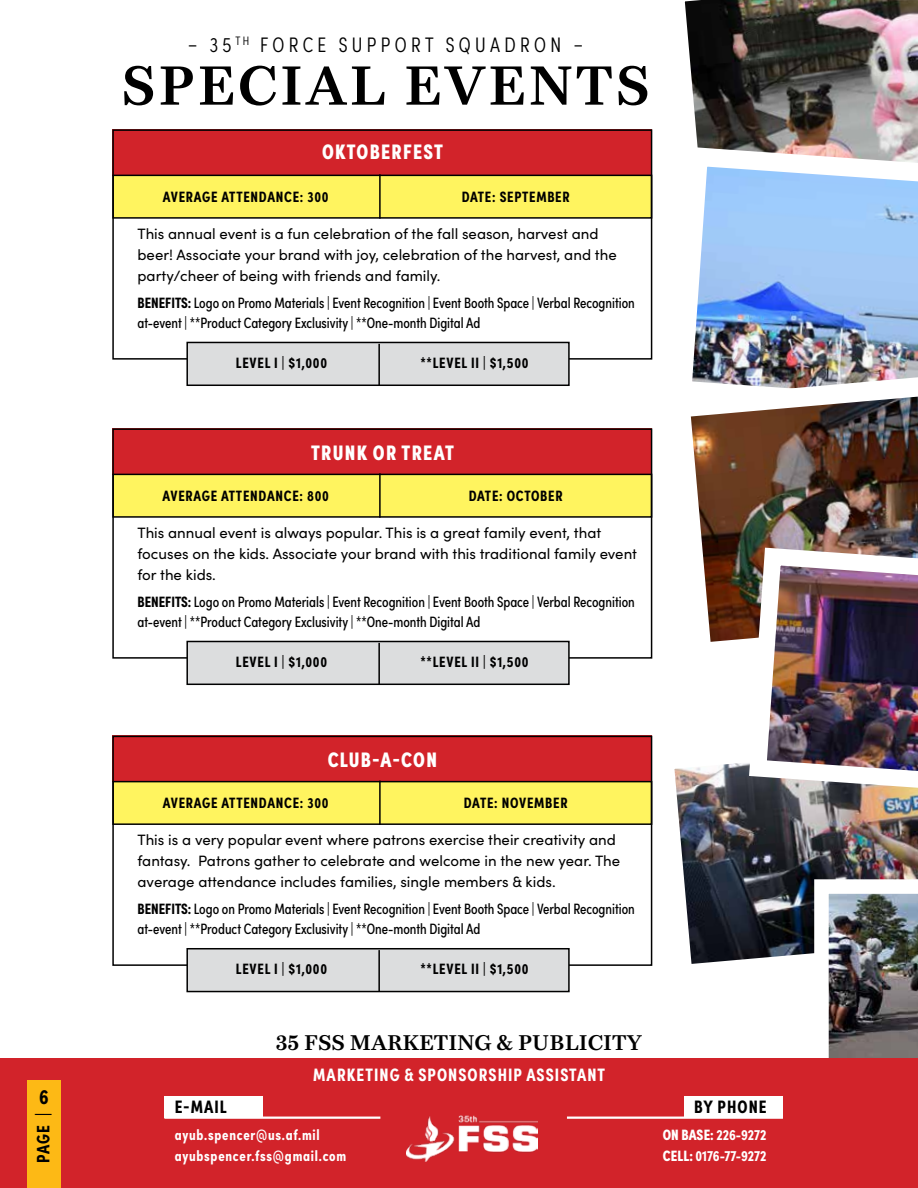
<style>
.page{position:relative;width:918px;height:1188px;background:#fff}
.page>*{position:absolute;margin:0;border:0;box-sizing:border-box;transform-origin:0 0}
.t1{font:700 54px "Bressay";letter-spacing:.05em;color:#000}
.t2{font:900 21px "Sofia Pro Condensed";letter-spacing:.06em;color:#fff}
.t3{font:300 21px "Sofia Pro Condensed";letter-spacing:.21em;color:#000}
.t4{font:700 21px "Bressay";color:#000}
.t5{font:700 21px "Sofia Pro Condensed";color:#000}
.t6{font:700 18px "Sofia Pro Condensed";letter-spacing:.06em;color:#fff}
.t7{font:700 18px "Sofia Pro Condensed";letter-spacing:.06em;color:#000}
.t8{font:15px/21px "Sofia Pro";color:#000}
.t9{font:15px/19.5px "Sofia Pro Condensed";color:#000}
.t10{font:700 15px "Sofia Pro Condensed";letter-spacing:.05em;color:#000}
.t11{font:700 15px/21px "Sofia Pro Condensed";letter-spacing:.05em;color:#fff}
.t12{font:700 15px "Sofia Pro Condensed";color:#fff}
.s1{font-weight:700}
.s2{font-weight:900}
</style>
<div class="page">
<div style="left:112px;top:428px;width:540px;height:47px;background:#d2232a"></div>
<div style="left:113px;top:474px;width:539px;height:43px;background:#fff45f"></div>
<div style="left:112px;top:474px;width:540px;height:44px;border:2px solid #000"></div>
<div style="left:112px;top:428px;width:540px;height:231px;border:2px solid #000"></div>
<hr style="left:379px;top:473px;width:2px;height:45px;background:#000">
<div style="left:187px;top:641px;width:382px;height:43px;background:#dcddde"></div>
<div style="left:186px;top:641px;width:384px;height:44px;border:2px solid #000"></div>
<hr style="left:378px;top:643px;width:2px;height:42px;background:#000">
<div style="left:112px;top:129px;width:540px;height:47px;background:#d2232a"></div>
<div style="left:113px;top:175px;width:539px;height:43px;background:#fff45f"></div>
<div style="left:112px;top:175px;width:540px;height:44px;border:2px solid #000"></div>
<div style="left:112px;top:129px;width:540px;height:231px;border:2px solid #000"></div>
<hr style="left:379px;top:174px;width:2px;height:45px;background:#000">
<div style="left:187px;top:342px;width:382px;height:43px;background:#dcddde"></div>
<div style="left:186px;top:342px;width:384px;height:44px;border:2px solid #000"></div>
<hr style="left:378px;top:344px;width:2px;height:41px;background:#000">
<div style="left:112px;top:735px;width:540px;height:47px;background:#d2232a"></div>
<div style="left:113px;top:782px;width:539px;height:42px;background:#fff45f"></div>
<div style="left:112px;top:781px;width:540px;height:44px;border:2px solid #000"></div>
<div style="left:112px;top:736px;width:540px;height:230px;border:2px solid #000"></div>
<hr style="left:379px;top:781px;width:2px;height:44px;background:#000">
<div style="left:187px;top:949px;width:382px;height:43px;background:#dcddde"></div>
<div style="left:186px;top:948px;width:384px;height:44px;border:2px solid #000"></div>
<hr style="left:378px;top:950px;width:2px;height:42px;background:#000">
<img style="left:647px;top:735px;width:271px;height:231px">
<img style="left:814px;top:879px;width:104px;height:179px">
<img style="left:684px;top:0;width:234px;height:137px">
<img style="left:694px;top:137px;width:224px;height:215px">
<img style="left:648px;top:352px;width:270px;height:307px">
<img style="left:740px;top:539px;width:178px;height:273px">
<div style="left:0;top:1058px;width:918px;height:130px;background:#d2232a"></div>
<div style="left:164px;top:1097px;width:99px;height:21px;background:#fff"></div>
<hr style="left:164px;top:1117px;width:216px;height:2px;background:#fff">
<div style="left:684px;top:1097px;width:99px;height:21px;background:#fff"></div>
<hr style="left:567px;top:1117px;width:216px;height:2px;background:#fff">
<img style="left:407px;top:1115px;width:131px;height:46px">
<div style="left:27px;top:1081px;width:34px;height:107px;background:#fdb915"></div>
<h2 class="t5" style="left:39px;top:1081px;width:11px">6</h2>
<p class="t7" style="left:29px;top:1163px;width:51px;rotate:-90deg">PAGE |</p>
<h2 class="t3" style="left:188px;top:30px;width:396px">– 35 <sup>TH</sup> FORCE SUPPORT SQUADRON –</h2>
<h1 class="t1" style="left:121px;top:54px;width:530px">SPECIAL EVENTS</h1>
<h2 class="t2" style="left:322px;top:135px;width:122px">OKTOBERFEST</h2>
<p class="t10" style="left:163px;top:185px;width:167px">AVERAGE ATTENDANCE: 300</p>
<p class="t10" style="left:462px;top:185px;width:110px">DATE: SEPTEMBER</p>
<p class="t8" style="left:138px;top:223px;width:481px">This annual event is a fun celebration of the fall season, harvest and beer! Associate your brand with joy, celebration of the harvest, and the party/cheer of being with friends and family.</p>
<p class="t9" style="left:138px;top:292px;width:499px"><span class="s1">BENEFITS:</span> Logo on Promo Materials | Event Recognition | Event Booth Space | Verbal Recognition at-event | **Product Category Exclusivity | **One-month Digital Ad</p>
<p class="t10" style="left:236px;top:351px;width:93px">LEVEL I | $1,000</p>
<p class="t10" style="left:420px;top:351px;width:110px">**LEVEL II | $1,500</p>
<h2 class="t2" style="left:311px;top:436px;width:144px">TRUNK OR TREAT</h2>
<p class="t10" style="left:163px;top:484px;width:168px">AVERAGE ATTENDANCE: 800</p>
<p class="t10" style="left:469px;top:484px;width:95px">DATE: OCTOBER</p>
<p class="t8" style="left:138px;top:522px;width:501px">This annual event is always popular. This is a great family event, that focuses on the kids. Associate your brand with this traditional family event for the kids.</p>
<p class="t9" style="left:138px;top:591px;width:499px"><span class="s1">BENEFITS:</span> Logo on Promo Materials | Event Recognition | Event Booth Space | Verbal Recognition at-event | **Product Category Exclusivity | **One-month Digital Ad</p>
<p class="t10" style="left:236px;top:650px;width:93px">LEVEL I | $1,000</p>
<p class="t10" style="left:420px;top:650px;width:110px">**LEVEL II | $1,500</p>
<h2 class="t2" style="left:328px;top:743px;width:111px">CLUB-A-CON</h2>
<p class="t10" style="left:163px;top:792px;width:167px">AVERAGE ATTENDANCE: 300</p>
<p class="t10" style="left:464px;top:792px;width:105px">DATE: NOVEMBER</p>
<p class="t8" style="left:138px;top:829px;width:484px">This is a very popular event where patrons exercise their creativity and fantasy. Patrons gather to celebrate and welcome in the new year. The average attendance includes families, single members &amp; kids.</p>
<p class="t9" style="left:138px;top:899px;width:499px"><span class="s1">BENEFITS:</span> Logo on Promo Materials | Event Recognition | Event Booth Space | Verbal Recognition at-event | **Product Category Exclusivity | **One-month Digital Ad</p>
<p class="t10" style="left:236px;top:957px;width:93px">LEVEL I | $1,000</p>
<p class="t10" style="left:420px;top:957px;width:110px">**LEVEL II | $1,500</p>
<h2 class="t4" style="left:276px;top:1030px;width:368px">35 FSS MARKETING &amp; PUBLICITY</h2>
<p class="t6" style="left:313px;top:1061px;width:293px">MARKETING &amp; SPONSORSHIP ASSISTANT</p>
<p class="t7" style="left:175px;top:1093px;width:54px">E-MAIL</p>
<p class="t11" style="left:175px;top:1123px;width:173px">ayub.spencer@us.af.mil ayubspencer.fss@gmail.com</p>
<p class="t7" style="left:694px;top:1093px;width:74px">BY PHONE</p>
<p class="t11" style="left:663px;top:1123px;width:105px"><span class="s2">ON BASE:</span> 226-9272</p>
<p class="t12" style="left:663px;top:1144px;width:105px"><span class="s2">CELL:</span> 0176-77-9272</p>
</div>
